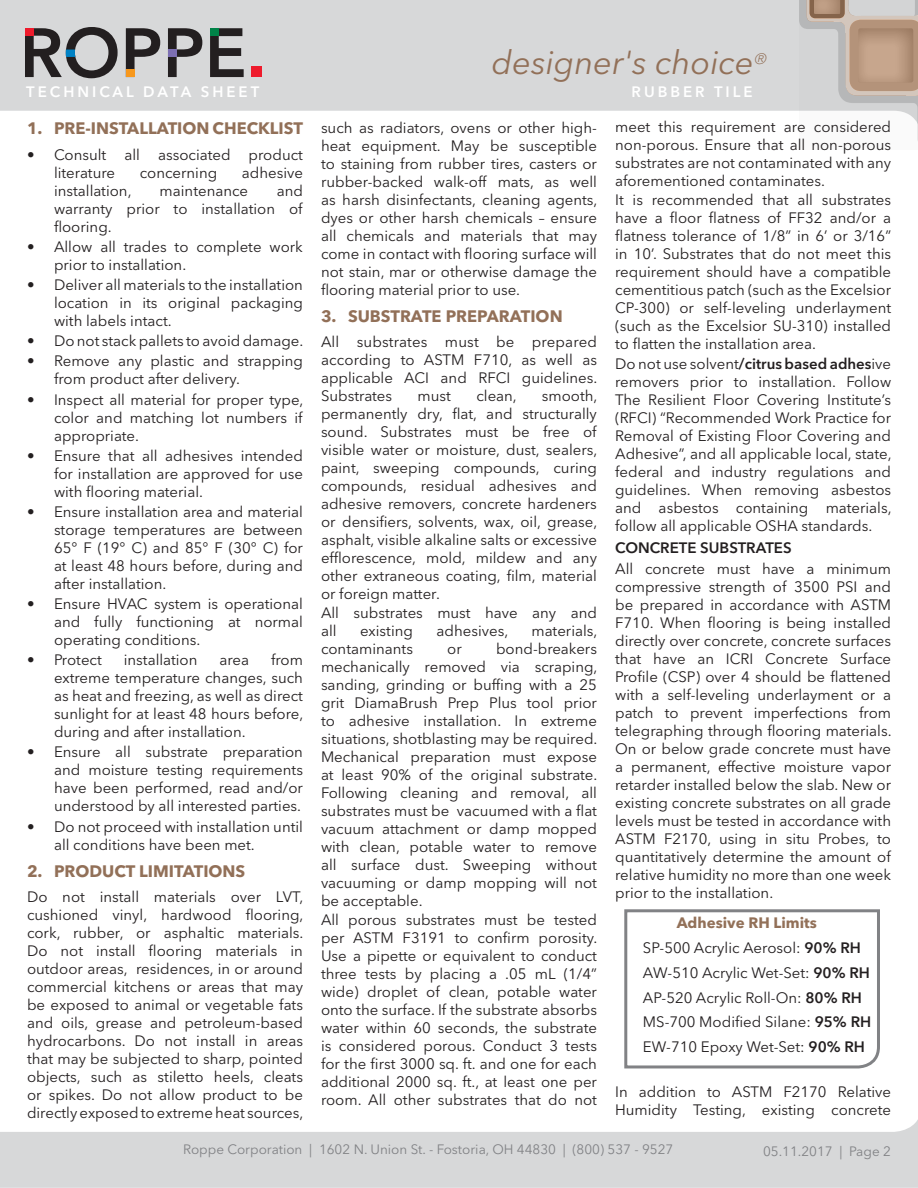
<style>
.page{position:relative;width:918px;height:1188px;background:#fff}
.page>*{position:absolute;margin:0;border:0;box-sizing:border-box;transform-origin:0 0}
.t1{font:italic 33px "Avenir Next LT Pro";color:#927058}
.t2{font:700 16.5px "Avenir Next LT Pro";color:#927058}
.t3{font:15px/18px "Avenir Next LT Pro";color:#231f20;text-align:justify}
.t4{font:600 15px "Avenir Next LT Pro";letter-spacing:.2em;color:#fff}
.t5{font:600 15px "Avenir Next LT Pro";color:#231f20}
.t6{font:700 15px "Avenir Next LT Pro";color:#927058}
.t7{font:13.5px "Avenir Next LT Pro";color:#818285}
.s1{font-weight:600}
</style>
<div class="page">
<div style="left:0;top:481px;width:918px;height:707px;background:#d4d5d7"></div>
<div style="left:0;top:0;width:918px;height:771px;background:#d4d5d7"></div>
<div style="left:0;top:111px;width:918px;height:1021px;background:#fff"></div>
<svg style="left:126px;top:28px;width:34px;height:42px"></svg>
<div style="left:126px;top:70px;width:9px;height:7px;background:#f7981d"></div>
<svg style="left:168px;top:28px;width:34px;height:49px"></svg>
<div style="left:168px;top:49px;width:9px;height:8px;background:#7d70b3"></div>
<svg style="left:210px;top:28px;width:34px;height:49px"></svg>
<div style="left:210px;top:28px;width:9px;height:8px;background:#008348"></div>
<div style="left:251px;top:66px;width:11px;height:11px;background:#ee1b2c"></div>
<svg style="left:25px;top:27px;width:93px;height:51px"></svg>
<svg style="left:799px;top:0;width:119px;height:150px;fill:#fafafa"></svg>
<svg style="left:807px;top:0;width:111px;height:142px"></svg>
<svg style="left:814px;top:0;width:27px;height:15px"></svg>
<svg style="left:623px;top:908px;width:258px;height:162px;background:#f7f7f7"></svg>
<h1 class="t1" style="left:492px;top:43px;width:275px">designer's choice<sup>®</sup></h1>
<p class="t3" style="left:321px;top:119px;width:278px">such as radiators, ovens or other high&shy;heat equipment. May be susceptible to staining from rubber tires, casters or rubber-backed walk-off mats, as well as harsh disinfectants, cleaning agents, dyes or other harsh chemicals – ensure all chemicals and materials that may come in contact with flooring surface will not stain, mar or otherwise damage the flooring material prior to use.</p>
<p class="t2" style="left:321px;top:307px;width:243px">3. SUBSTRATE PREPARATION</p>
<p class="t3" style="left:321px;top:333px;width:278px">All substrates must be prepared according to ASTM F710, as well as applicable ACI and RFCI guidelines.<br>Substrates</p>
<p class="t4" style="left:26px;top:83px;width:235px">TECHNICAL DATA SHEET</p>
<p class="t4" style="left:632px;top:82px;width:123px">RUBBER TILE</p>
<p class="t3" style="left:615px;top:118px;width:278px">meet this requirement are considered non-porous. Ensure that all non-porous substrates are not contaminated with any aforementioned contaminates.</p>
<p class="t3" style="left:615px;top:191px;width:278px">It is recommended that all substrates have a floor flatness of FF32 and/or a flatness tolerance of 1/8” in 6’ or 3/16” in 10’. Substrates that do not meet this requirement should have a compatible cementitious patch (such as the Excelsior CP-300) or self-leveling underlayment (such as the Excelsior SU-310) installed to flatten the installation area.</p>
<p class="t3" style="left:615px;top:354px;width:278px">Do not use solvent<span class="s1">/citrus based adhes</span>ive removers prior to installation. Follow The Resilient Floor Covering Institute’s (RFCI) “Recommended Work Practice for Removal of Existing Floor Covering and Adhesive”, and all applicable local, state, federal and industry regulations and guidelines. When removing asbestos and asbestos containing materials, follow all applicable OSHA standards.</p>
<p class="t5" style="left:615px;top:539px;width:178px">CONCRETE SUBSTRATES</p>
<p class="t3" style="left:615px;top:560px;width:278px">All concrete must have a minimum compressive strength of 3500 PSI and be prepared in accordance with ASTM F710. When flooring is being installed directly over concrete, concrete surfaces that have an ICRI Concrete Surface Profile (CSP) over 4 should be flattened with a self-leveling underlayment or a patch to prevent imperfections from telegraphing through flooring materials.<br>On or below grade concrete must have a permanent, effective moisture vapor retarder installed below the slab. New or existing concrete substrates on all grade levels must be tested in accordance with ASTM F2170, using in situ Probes, to quantitatively determine the amount of relative humidity no more than one week prior to the installation.</p>
<p class="t2" style="left:27px;top:118px;width:277px">1. PRE-INSTALLATION CHECKLIST</p>
<p class="t3" style="left:54px;top:146px;width:250px;text-indent:-27px">• Consult all associated product literature</p>
<p class="t3" style="left:140px;top:164px;width:79px">concerning</p>
<p class="t3" style="left:242px;top:164px;width:63px">adhesive</p>
<p class="t3" style="left:54px;top:182px;width:250px;text-indent:223px">and warranty prior to installation of flooring.</p>
<p class="t3" style="left:54px;top:238px;width:250px;text-indent:-27px">• Allow all trades to complete work prior to installation.</p>
<p class="t3" style="left:54px;top:276px;width:251px;text-indent:-27px">• Deliver all materials to the installation location in its original packaging with labels intact.</p>
<p class="t3" style="left:27px;top:332px;width:278px">• Do not stack pallets to avoid damage.</p>
<p class="t3" style="left:54px;top:352px;width:250px;text-indent:-27px">• Remove any plastic and strapping from product after delivery.</p>
<p class="t3" style="left:54px;top:390px;width:251px;text-indent:-27px">• Inspect all material for proper type, color and matching lot numbers if appropriate.</p>
<p class="t3" style="left:54px;top:446px;width:251px;text-indent:-27px">• Ensure that all adhesives intended for installation are approved for use with flooring material.</p>
<p class="t3" style="left:54px;top:503px;width:251px;text-indent:-27px">• Ensure installation area and material storage temperatures are between 65° F (19° C) and 85° F (30° C) for at least 48 hours before, during and after installation.</p>
<p class="t3" style="left:54px;top:595px;width:251px;text-indent:-27px">• Ensure HVAC system is operational and fully functioning at normal operating conditions.</p>
<p class="t3" style="left:27px;top:651px;width:76px">• Protect</p>
<p class="t3" style="left:124px;top:651px;width:75px">installation</p>
<p class="t3" style="left:219px;top:651px;width:31px">area</p>
<p class="t3" style="left:54px;top:182px;width:79px">installation,</p>
<p class="t3" style="left:160px;top:182px;width:90px">maintenance</p>
<p class="t3" style="left:321px;top:387px;width:278px;text-indent:221px">smooth, permanently dry, flat, and structurally sound. Substrates must be free of visible water or moisture, dust, sealers, paint, sweeping compounds, curing compounds, residual adhesives and adhesive removers, concrete hardeners or densifiers, solvents, wax, oil, grease, asphalt, visible alkaline salts or excessive efflorescence, mold, mildew and any other extraneous coating, film, material or foreign matter.</p>
<p class="t3" style="left:321px;top:604px;width:277px">All substrates must have any and all</p>
<p class="t3" style="left:418px;top:387px;width:35px">must</p>
<p class="t3" style="left:476px;top:387px;width:42px">clean,</p>
<p class="t3" style="left:360px;top:622px;width:54px">existing</p>
<p class="t3" style="left:437px;top:622px;width:73px">adhesives,</p>
<p class="t3" style="left:532px;top:622px;width:67px">materials,</p>
<p class="t3" style="left:321px;top:640px;width:93px">contaminants</p>
<p class="t3" style="left:447px;top:640px;width:16px">or</p>
<p class="t3" style="left:321px;top:640px;width:278px;text-indent:175px">bond-breakers mechanically removed via scraping, sanding, grinding or buffing with a 25 grit DiamaBrush Prep Plus tool prior to adhesive installation. In extreme situations, shotblasting may be required.<br>Mechanical preparation must expose at least 90% of the original substrate.<br>Following cleaning and removal, all substrates must be vacuumed with a flat vacuum attachment or damp mopped with clean, potable water to remove all surface dust. Sweeping without vacuuming or damp mopping will not be acceptable.</p>
<p class="t3" style="left:321px;top:911px;width:278px">All porous substrates must be tested per ASTM F3191 to confirm porosity.<br>Use a pipette or equivalent to conduct three tests by placing a .05 mL (1/4” wide) droplet of clean, potable water onto the surface. If the substrate absorbs water within 60 seconds, the substrate is considered porous. Conduct 3 tests for the first 3000 sq. ft. and one for each additional 2000 sq. ft., at least one per room. All other substrates that do not</p>
<p class="t3" style="left:54px;top:651px;width:251px;text-indent:217px">from extreme temperature changes, such as heat and freezing, as well as direct sunlight for at least 48 hours before, during and after installation.</p>
<p class="t3" style="left:54px;top:743px;width:251px;text-indent:-27px">• Ensure all substrate preparation and moisture testing requirements have been performed, read and/or understood by all interested parties.</p>
<p class="t3" style="left:54px;top:817px;width:251px;text-indent:-27px">• Do not proceed with installation until all conditions have been met.</p>
<p class="t2" style="left:27px;top:861px;width:220px">2. PRODUCT LIMITATIONS</p>
<p class="t3" style="left:27px;top:888px;width:278px">Do not install materials over LVT, cushioned vinyl, hardwood flooring, cork, rubber, or asphaltic materials.<br>Do not install flooring materials in outdoor areas, residences, in or around commercial kitchens or areas that may be exposed to animal or vegetable fats and oils, grease and petroleum-based hydrocarbons. Do not install in areas that may be subjected to sharp, pointed objects, such as stiletto heels, cleats or spikes. Do not allow product to be directly exposed to extreme heat sources,</p>
<p class="t6" style="left:677px;top:914px;width:142px">Adhesive RH Limits</p>
<p class="t3" style="left:643px;top:939px;width:219px">SP-500 Acrylic Aerosol: <span class="s1">90% RH</span></p>
<p class="t3" style="left:643px;top:964px;width:228px">AW-510 Acrylic Wet-Set: <span class="s1">90% RH</span></p>
<p class="t3" style="left:643px;top:988px;width:221px">AP-520 Acrylic Roll-On: <span class="s1">80% RH</span></p>
<p class="t3" style="left:643px;top:1013px;width:230px">MS-700 Modified Silane: <span class="s1">95% RH</span></p>
<p class="t3" style="left:643px;top:1038px;width:224px">EW-710 Epoxy Wet-Set: <span class="s1">90% RH</span></p>
<p class="t3" style="left:615px;top:1083px;width:278px">In addition to ASTM F2170 Relative<br>Humidity Testing, existing concrete</p>
<p class="t7" style="left:183px;top:1142px;width:492px">Roppe Corporation | 1602 N. Union St. - Fostoria, OH 44830 | (800) 537 - 9527</p>
<p class="t7" style="left:763px;top:1143px;width:129px">05.11.2017 | Page 2</p>
</div>
